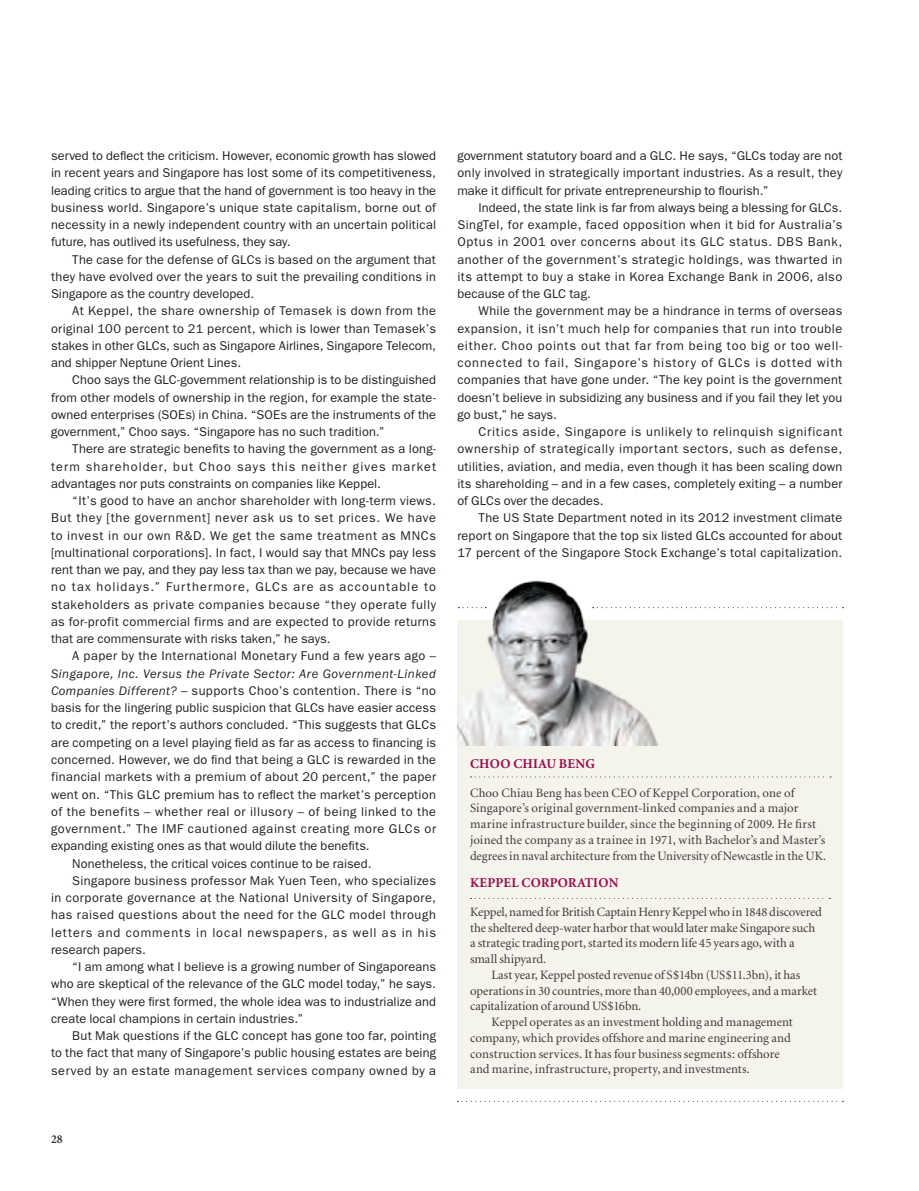
<style>
.page{position:relative;width:919px;height:1191px;background:#fff}
.page>*{position:absolute;margin:0;border:0;box-sizing:border-box;transform-origin:0 0}
.t1{font:700 13.5px "Minion";letter-spacing:.015em;color:#9d094b}
.t2{font:12.75px/17.2px "ITC Franklin Gothic Std";letter-spacing:.015em;color:#231f20;text-align:justify}
.t3{font:12.75px/15.8px "Minion";color:#41383c}
.t4{font:12.75px "ITC Franklin Gothic Std";letter-spacing:.045em;color:#231f20}
.t5{font:12.75px "ITC Franklin Gothic Std";letter-spacing:.035em;color:#231f20}
.t6{font:italic 12.75px "ITC Franklin Gothic Std";letter-spacing:.04em;color:#231f20}
.t7{font:12.75px "ITC Franklin Gothic Std";letter-spacing:.04em;color:#231f20}
.t8{font:12.75px "ITC Franklin Gothic Std";letter-spacing:.05em;color:#231f20}
.t9{font:12.75px "ITC Franklin Gothic Std";letter-spacing:.07em;color:#231f20}
.t10{font:600 12px "Minion";color:#231f20}
.s1{font-style:italic}
</style>
<div class="page">
<div style="left:457px;top:620px;width:385px;height:469px;background:#f4f3ec"></div>
<svg style="left:470px;top:776px;width:361px;height:1px"></svg>
<svg style="left:457px;top:1101px;width:386px;height:1px"></svg>
<svg style="left:662px;top:607px;width:181px;height:1px"></svg>
<svg style="left:470px;top:898px;width:360px;height:1px"></svg>
<img style="left:457px;top:580px;width:202px;height:165px">
<p class="t2" style="left:51px;top:147px;width:386px">served to deflect the criticism. However, economic growth has slowed in recent years and Singapore has lost some of its competitiveness, leading critics to argue that the hand of government is too heavy in the business world. Singapore’s unique state capitalism, borne out of necessity in a newly independent country with an uncertain political future, has outlived its usefulness, they say.</p>
<p class="t2" style="left:51px;top:251px;width:386px;text-indent:21px">The case for the defense of GLCs is based on the argument that they have evolved over the years to suit the prevailing conditions in Singapore as the country developed.</p>
<p class="t2" style="left:51px;top:302px;width:386px;text-indent:21px">At Keppel, the share ownership of Temasek is down from the original 100 percent to 21 percent, which is lower than Temasek’s stakes in other GLCs, such as Singapore Airlines, Singapore Telecom, and shipper Neptune Orient Lines.</p>
<p class="t2" style="left:51px;top:371px;width:386px;text-indent:21px">Choo says the GLC-government relationship is to be distinguished from other models of ownership in the region, for example the state&shy;owned enterprises (SOEs) in China. “SOEs are the instruments of the government,” Choo says. “Singapore has no such tradition.”</p>
<p class="t2" style="left:51px;top:440px;width:386px;text-indent:21px">There are strategic benefits to having the government as a long&shy;term shareholder, but Choo says this neither gives market advantages nor puts constraints on companies like Keppel.</p>
<p class="t2" style="left:51px;top:492px;width:386px;text-indent:21px">“It’s good to have an anchor shareholder with long-term views.<br>But they [the government] never ask us to set prices. We have to invest in our own R&amp;D. We get the same treatment as MNCs [multinational corporations]. In fact, I would say that MNCs pay less rent than we pay, and they pay less tax than we pay, because we have no tax holidays.” Furthermore, GLCs are as accountable to stakeholders as private companies because “they operate fully as for-profit commercial firms and are expected to provide returns that are commensurate with risks taken,” he says.</p>
<p class="t5" style="left:72px;top:649px;width:365px">A paper by the International Monetary Fund a few years ago –</p>
<p class="t6" style="left:51px;top:666px;width:386px">Singapore, Inc. Versus the Private Sector: Are Government-Linked</p>
<p class="t5" style="left:51px;top:683px;width:386px"><span class="s1">Companies Different?</span> – supports Choo’s contention. There is “no</p>
<p class="t2" style="left:51px;top:699px;width:386px">basis for the lingering public suspicion that GLCs have easier access</p>
<p class="t2" style="left:51px;top:716px;width:386px">to credit,” the report’s authors concluded. “This suggests that GLCs</p>
<p class="t2" style="left:51px;top:734px;width:386px">are competing on a level playing field as far as access to financing is</p>
<p class="t2" style="left:51px;top:751px;width:386px">concerned. However, we do find that being a GLC is rewarded in the</p>
<p class="t2" style="left:51px;top:768px;width:386px">financial markets with a premium of about 20 percent,” the paper</p>
<p class="t2" style="left:51px;top:785px;width:386px">went on. “This GLC premium has to reflect the market’s perception</p>
<p class="t4" style="left:51px;top:804px;width:386px">of the benefits – whether real or illusory – of being linked to the</p>
<p class="t8" style="left:51px;top:821px;width:386px">government.” The IMF cautioned against creating more GLCs or</p>
<p class="t2" style="left:51px;top:837px;width:320px">expanding existing ones as that would dilute the benefits.</p>
<p class="t2" style="left:72px;top:854px;width:301px">Nonetheless, the critical voices continue to be raised.</p>
<p class="t2" style="left:72px;top:872px;width:365px">Singapore business professor Mak Yuen Teen, who specializes</p>
<p class="t7" style="left:51px;top:890px;width:386px">in corporate governance at the National University of Singapore,</p>
<p class="t4" style="left:51px;top:907px;width:386px">has raised questions about the need for the GLC model through</p>
<p class="t9" style="left:51px;top:925px;width:386px">letters and comments in local newspapers, as well as in his</p>
<p class="t2" style="left:51px;top:941px;width:96px">research papers.</p>
<p class="t2" style="left:72px;top:958px;width:365px">“I am among what I believe is a growing number of Singaporeans</p>
<p class="t2" style="left:51px;top:975px;width:386px">who are skeptical of the relevance of the GLC model today,” he says.</p>
<p class="t2" style="left:51px;top:992px;width:386px">“When they were first formed, the whole idea was to industrialize and</p>
<p class="t2" style="left:51px;top:1010px;width:254px">create local champions in certain industries.”</p>
<p class="t2" style="left:72px;top:1027px;width:365px">But Mak questions if the GLC concept has gone too far, pointing</p>
<p class="t2" style="left:51px;top:1044px;width:386px">to the fact that many of Singapore’s public housing estates are being</p>
<p class="t4" style="left:51px;top:1063px;width:386px">served by an estate management services company owned by a</p>
<p class="t2" style="left:457px;top:147px;width:386px">government statutory board and a GLC. He says, “GLCs today are not only involved in strategically important industries. As a result, they make it difficult for private entrepreneurship to flourish.”</p>
<p class="t2" style="left:457px;top:199px;width:386px;text-indent:21px">Indeed, the state link is far from always being a blessing for GLCs.<br>SingTel, for example, faced opposition when it bid for Australia’s Optus in 2001 over concerns about its GLC status. DBS Bank, another of the government’s strategic holdings, was thwarted in its attempt to buy a stake in Korea Exchange Bank in 2006, also because of the GLC tag.</p>
<p class="t2" style="left:457px;top:302px;width:386px;text-indent:21px">While the government may be a hindrance in terms of overseas expansion, it isn’t much help for companies that run into trouble either. Choo points out that far from being too big or too well&shy;connected to fail, Singapore’s history of GLCs is dotted with companies that have gone under. “The key point is the government doesn’t believe in subsidizing any business and if you fail they let you go bust,” he says.</p>
<p class="t2" style="left:457px;top:423px;width:386px;text-indent:21px">Critics aside, Singapore is unlikely to relinquish significant ownership of strategically important sectors, such as defense, utilities, aviation, and media, even though it has been scaling down its shareholding – and in a few cases, completely exiting – a number of GLCs over the decades.</p>
<p class="t2" style="left:457px;top:509px;width:386px;text-indent:21px">The US State Department noted in its 2012 investment climate report on Singapore that the top six listed GLCs accounted for about 17 percent of the Singapore Stock Exchange’s total capitalization.</p>
<p class="t1" style="left:470px;top:757px;width:126px">CHOO CHIAU BENG</p>
<p class="t3" style="left:470px;top:785px;width:357px">Choo Chiau Beng has been CEO of Keppel Corporation, one of Singapore’s original government-linked companies and a major marine infrastructure builder, since the beginning of 2009. He first joined the company as a trainee in 1971, with Bachelor’s and Master’s degrees in naval architecture from the University of Newcastle in the UK.</p>
<p class="t1" style="left:470px;top:876px;width:150px">KEPPEL CORPORATION</p>
<p class="t3" style="left:470px;top:904px;width:353px">Keppel, named for British Captain Henry Keppel who in 1848 discovered</p>
<p class="t3" style="left:470px;top:920px;width:346px">the sheltered deep-water harbor that would later make Singapore such</p>
<p class="t3" style="left:470px;top:936px;width:326px">a strategic trading port, started its modern life 45 years ago, with a</p>
<p class="t3" style="left:470px;top:951px;width:78px">small shipyard.</p>
<p class="t3" style="left:491px;top:967px;width:310px">Last year, Keppel posted revenue of S$14bn (US$11.3bn), it has</p>
<p class="t3" style="left:470px;top:983px;width:348px">operations in 30 countries, more than 40,000 employees, and a market</p>
<p class="t3" style="left:470px;top:999px;width:173px">capitalization of around US$16bn.</p>
<p class="t3" style="left:491px;top:1014px;width:303px">Keppel operates as an investment holding and management</p>
<p class="t3" style="left:470px;top:1030px;width:322px">company, which provides offshore and marine engineering and</p>
<p class="t3" style="left:470px;top:1046px;width:311px">construction services. It has four business segments: offshore</p>
<p class="t3" style="left:470px;top:1062px;width:281px">and marine, infrastructure, property, and investments.</p>
<p class="t10" style="left:51px;top:1132px;width:13px">28</p>
</div>
